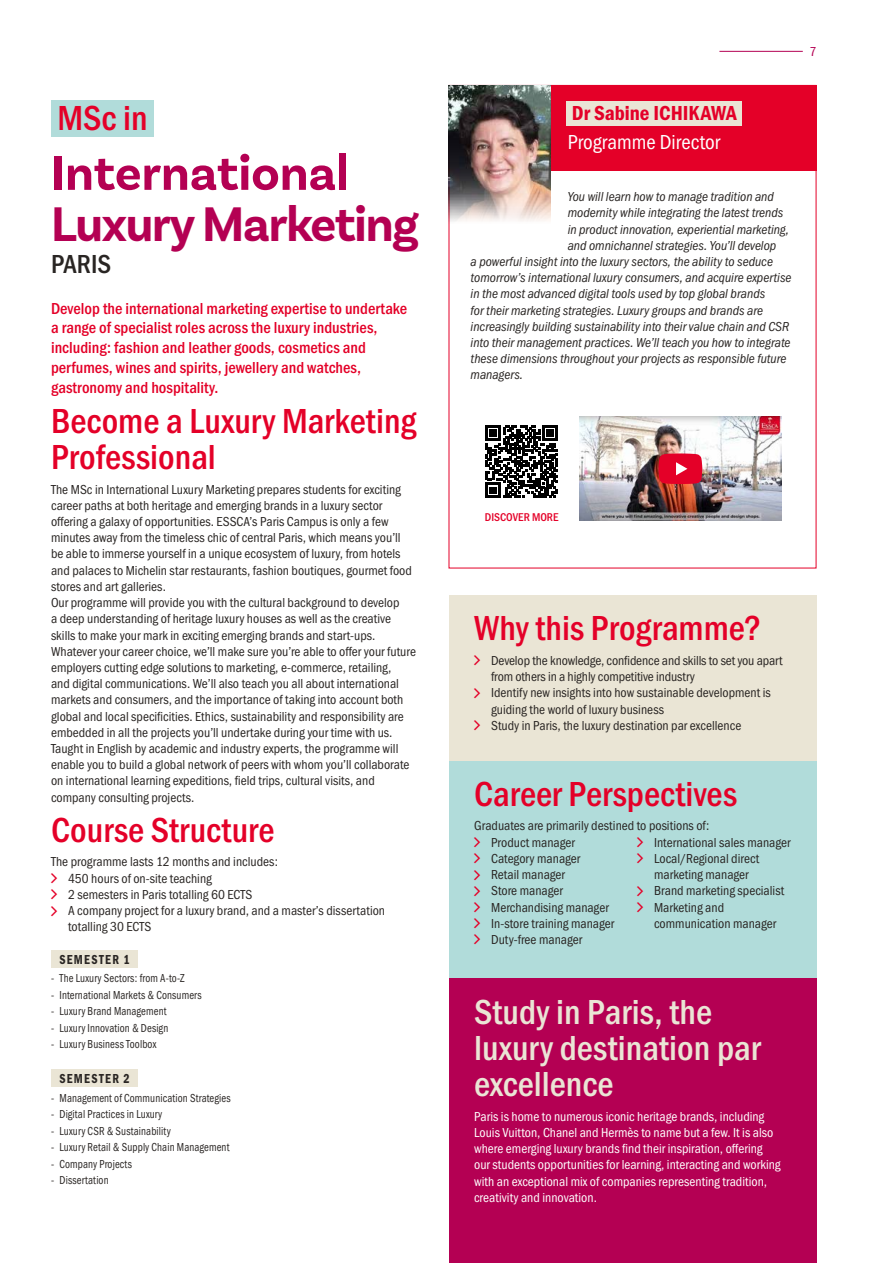
<style>
.page{position:relative;width:893px;height:1263px;background:#fff}
.page>*{position:absolute;margin:0;border:0;box-sizing:border-box;transform-origin:0 0}
.t1{font:700 51px/51px "Basic Sans";letter-spacing:-.025em;color:#b40053}
.t2{font:500 36px/36px "Franklin Gothic URW Cond";color:#e40028}
.t3{font:500 36px/36px "Franklin Gothic URW Cond";color:#eae5d5}
.t4{font:500 27px "Franklin Gothic URW Cond";color:#292523}
.t5{font:21px "Franklin Gothic URW Cond";color:#fff}
.t6{font:21px "Franklin Gothic URW Con Dem";color:#e40028}
.t7{font:500 16.5px/19.8px "Franklin Gothic URW Cond";color:#e40028}
.t8{font:13.5px/16.2px "Franklin Gothic URW Cond";color:#292523}
.t9{font:13.5px "Franklin Gothic URW Con Boo Ita";color:#292523}
.t10{font:13.5px/16.2px "Franklin Gothic URW Cond";color:#fff}
.t11{font:13.5px "Franklin Gothic URW Con Dem";letter-spacing:.1em;color:#292523;scale:.9 1}
.t12{font:13.5px "Franklin Gothic URW Cond";color:#b40053}
.t13{font:12px "Franklin Gothic URW Cond";letter-spacing:.01em;color:#292523;scale:.9 1}
.t14{font:500 11.7px "Franklin Gothic URW Cond";color:#e40028}
</style>
<div class="page">
<div style="left:51px;top:100px;width:103px;height:37px;background:#b1dcda"></div>
<div style="left:51px;top:950px;width:86px;height:18px;background:#eae5d5"></div>
<div style="left:51px;top:1070px;width:86px;height:17px;background:#eae5d5"></div>
<div style="left:449px;top:760px;width:367px;height:219px;background:#b1dcda"></div>
<div style="left:449px;top:979px;width:367px;height:284px;background:#b40053"></div>
<div style="left:449px;top:595px;width:367px;height:165px;background:#eae5d5"></div>
<img style="left:449px;top:85px;width:102px;height:153px">
<div style="left:551px;top:85px;width:265px;height:85px;background:#e40028"></div>
<div style="left:567px;top:101px;width:175px;height:25px;background:#eae5d5"></div>
<svg style="left:485px;top:425px;width:73px;height:73px"></svg>
<img style="left:579px;top:417px;width:202px;height:104px">
<svg style="left:658px;top:453px;width:44px;height:31px"></svg>
<hr style="left:719px;top:51px;width:84px;height:1px;background:#b40053">
<h2 class="t2" style="left:57px;top:98px;width:92px">MSc in</h2>
<h1 class="t1" style="left:51px;top:148px;width:369px">International<br>Luxury Marketing</h1>
<h3 class="t4" style="left:51px;top:245px;width:62px">PARIS</h3>
<p class="t7" style="left:51px;top:297px;width:358px">Develop the international marketing expertise to undertake a range of specialist roles across the luxury industries, including: fashion and leather goods, cosmetics and perfumes, wines and spirits, jewellery and watches, gastronomy and hospitality.</p>
<h2 class="t2" style="left:51px;top:400px;width:367px">Become a Luxury Marketing<br>Professional</h2>
<p class="t8" style="left:51px;top:480px;width:367px">The MSc in International Luxury Marketing prepares students for exciting career paths at both heritage and emerging brands in a luxury sector offering a galaxy of opportunities. ESSCA’s Paris Campus is only a few minutes away from the timeless chic of central Paris, which means you’ll be able to immerse yourself in a unique ecosystem of luxury, from hotels and palaces to Michelin star restaurants, fashion boutiques, gourmet food stores and art galleries.<br>Our programme will provide you with the cultural background to develop<br>a deep understanding of heritage luxury houses as well as the creative skills to make your mark in exciting emerging brands and start-ups.<br>Whatever your career choice, we’ll make sure you’re able to offer your future employers cutting edge solutions to marketing, e-commerce, retailing,<br>and digital communications. We’ll also teach you all about international markets and consumers, and the importance of taking into account both global and local specificities. Ethics, sustainability and responsibility are embedded in all the projects you’ll undertake during your time with us.<br>Taught in English by academic and industry experts, the programme will enable you to build a global network of peers with whom you’ll collaborate on international learning expeditions, field trips, cultural visits, and company consulting projects.</p>
<h2 class="t2" style="left:51px;top:809px;width:225px">Course Structure</h2>
<p class="t8" style="left:68px;top:853px;width:319px;text-indent:-17px">The programme lasts 12 months and includes:<br>450 hours of on-site teaching<br>2 semesters in Paris totalling 60 ECTS<br>A company project for a luxury brand, and a master’s dissertation totalling 30 ECTS</p>
<p class="t11" style="left:60px;top:950px;width:80px">SEMESTER 1</p>
<p class="t13" style="left:51px;top:970px;width:150px">- The Luxury Sectors: from A-to-Z</p>
<p class="t13" style="left:51px;top:986px;width:169px">- International Markets &amp; Consumers</p>
<p class="t13" style="left:51px;top:1003px;width:130px">- Luxury Brand Management</p>
<p class="t13" style="left:51px;top:1019px;width:132px">- Luxury Innovation &amp; Design</p>
<p class="t13" style="left:51px;top:1036px;width:119px">- Luxury Business Toolbox</p>
<p class="t11" style="left:60px;top:1069px;width:80px">SEMESTER 2</p>
<p class="t13" style="left:51px;top:1089px;width:201px">- Management of Communication Strategies</p>
<p class="t13" style="left:51px;top:1105px;width:125px">- Digital Practices in Luxury</p>
<p class="t13" style="left:51px;top:1122px;width:135px">- Luxury CSR &amp; Sustainability</p>
<p class="t13" style="left:51px;top:1138px;width:200px">- Luxury Retail &amp; Supply Chain Management</p>
<p class="t13" style="left:51px;top:1155px;width:91px">- Company Projects</p>
<p class="t13" style="left:51px;top:1172px;width:66px">- Dissertation</p>
<p class="t12" style="left:809px;top:42px;width:8px">7</p>
<h3 class="t6" style="left:572px;top:99px;width:166px">Dr Sabine ICHIKAWA</h3>
<h3 class="t5" style="left:568px;top:127px;width:154px">Programme Director</h3>
<p class="t9" style="left:568px;top:189px;width:208px">You will learn how to manage tradition and</p>
<p class="t9" style="left:568px;top:205px;width:217px">modernity while integrating the latest trends</p>
<p class="t9" style="left:568px;top:222px;width:223px">in product innovation, experiential marketing,</p>
<p class="t9" style="left:568px;top:238px;width:210px">and omnichannel strategies. You’ll develop</p>
<p class="t9" style="left:471px;top:254px;width:304px">a powerful insight into the luxury sectors, the ability to seduce</p>
<p class="t9" style="left:471px;top:270px;width:322px">tomorrow’s international luxury consumers, and acquire expertise</p>
<p class="t9" style="left:471px;top:286px;width:296px">in the most advanced digital tools used by top global brands</p>
<p class="t9" style="left:471px;top:303px;width:294px">for their marketing strategies. Luxury groups and brands are</p>
<p class="t9" style="left:471px;top:319px;width:320px">increasingly building sustainability into their value chain and CSR</p>
<p class="t9" style="left:471px;top:335px;width:321px">into their management practices. We’ll teach you how to integrate</p>
<p class="t9" style="left:471px;top:351px;width:317px">these dimensions throughout your projects as responsible future</p>
<p class="t9" style="left:471px;top:367px;width:54px">managers.</p>
<p class="t14" style="left:485px;top:509px;width:75px">DISCOVER MORE</p>
<h2 class="t2" style="left:474px;top:608px;width:289px">Why this Programme?</h2>
<p class="t8" style="left:491px;top:651px;width:293px">Develop the knowledge, confidence and skills to set you apart from others in a highly competitive industry<br>Identify new insights into how sustainable development is guiding the world of luxury business<br>Study in Paris, the luxury destination par excellence</p>
<h2 class="t2" style="left:474px;top:773px;width:264px">Career Perspectives</h2>
<p class="t8" style="left:491px;top:817px;width:220px;text-indent:-17px">Graduates are primarily destined to positions of:<br>Product manager<br>Category manager<br>Retail manager<br>Store manager<br>Merchandising manager<br>In-store training manager<br>Duty-free manager</p>
<p class="t8" style="left:654px;top:833px;width:138px">International sales manager<br>Local/Regional direct marketing manager<br>Brand marketing specialist<br>Marketing and communication manager</p>
<h2 class="t3" style="left:474px;top:991px;width:288px">Study in Paris, the luxury destination par excellence</h2>
<p class="t10" style="left:474px;top:1107px;width:308px">Paris is home to numerous iconic heritage brands, including Louis Vuitton, Chanel and Hermès to name but a few. It is also where emerging luxury brands find their inspiration, offering our students opportunities for learning, interacting and working with an exceptional mix of companies representing tradition, creativity and innovation.</p>
</div>
